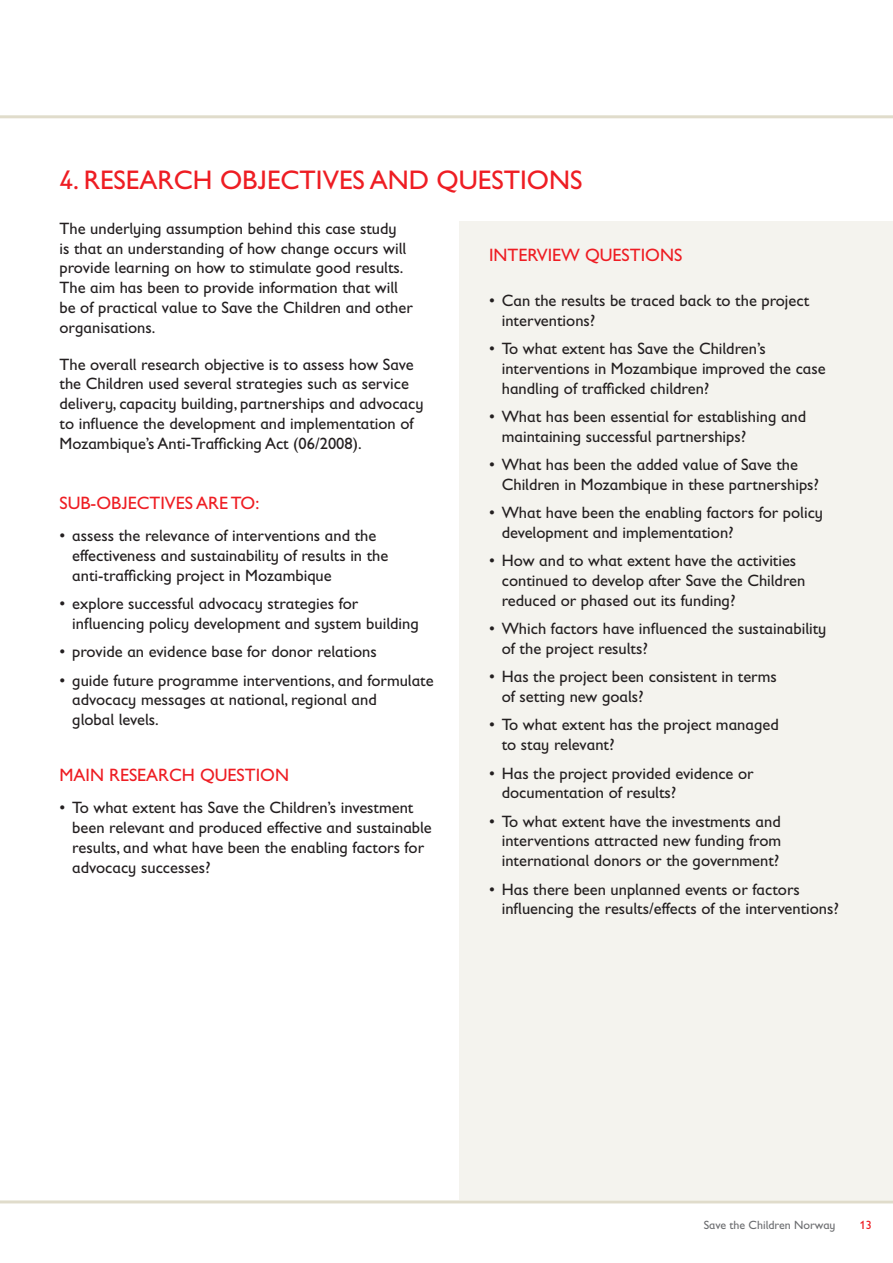
<style>
.page{position:relative;width:893px;height:1263px;background:#fff}
.page>*{position:absolute;margin:0;border:0;box-sizing:border-box;transform-origin:0 0}
.Body_Text{font:27px "Gill Sans Infant Std";color:#ee1d23}
.B_Head{font:18px "Gill Sans Infant Std";color:#ee1d23}
.Body_Text-2{font:18px "Gill Sans Infant Std";color:#ee1d23}
.Body_Text-3{font:16.5px/19.8px "Gill Sans Infant Std";color:#231f20}
.t1{font:12px "Gill Sans Infant Std";color:#6c6d70}
.t2{font:12px "Gill Sans Infant Std";color:#ee1d23}
</style>
<div class="page">
<hr style="left:0;top:115px;width:893px;height:3px;background:#e0dccb">
<hr style="left:0;top:1200px;width:893px;height:3px;background:#e0dccb">
<div style="left:459px;top:222px;width:434px;height:978px;background:#f4f3ee"></div>
<p class="Body_Text" style="left:60px;top:164px;width:524px">4. RESEARCH OBJECTIVES AND QUESTIONS</p>
<p class="Body_Text-3" style="left:60px;top:218px;width:355px">The underlying assumption behind this case study<br>is that an understanding of how change occurs will provide learning on how to stimulate good results.<br>The aim has been to provide information that will be of practical value to Save the Children and other organisations.</p>
<p class="Body_Text-3" style="left:60px;top:354px;width:366px">The overall research objective is to assess how Save the Children used several strategies such as service delivery, capacity building, partnerships and advocacy to influence the development and implementation of Mozambique’s Anti-Trafficking Act (06/2008).</p>
<p class="Body_Text-2" style="left:489px;top:244px;width:195px">INTERVIEW QUESTIONS</p>
<p class="Body_Text-3" style="left:502px;top:290px;width:309px;text-indent:-13px">• Can the results be traced back to the project interventions?</p>
<p class="Body_Text-3" style="left:502px;top:339px;width:325px;text-indent:-13px">• To what extent has Save the Children’s interventions in Mozambique improved the case handling of trafficked children?</p>
<p class="Body_Text-3" style="left:502px;top:406px;width:306px;text-indent:-13px">• What has been essential for establishing and maintaining successful partnerships?</p>
<p class="Body_Text-3" style="left:502px;top:455px;width:319px;text-indent:-13px">• What has been the added value of Save the<br>Children in Mozambique in these partnerships?</p>
<p class="Body_Text-3" style="left:502px;top:503px;width:323px;text-indent:-13px">• What have been the enabling factors for policy development and implementation?</p>
<p class="Body_Text-3" style="left:502px;top:551px;width:305px;text-indent:-13px">• How and to what extent have the activities continued to develop after Save the Children reduced or phased out its funding?</p>
<p class="Body_Text-3" style="left:502px;top:619px;width:326px;text-indent:-13px">• Which factors have influenced the sustainability of the project results?</p>
<p class="Body_Text-3" style="left:502px;top:667px;width:277px;text-indent:-13px">• Has the project been consistent in terms of setting new goals?</p>
<p class="Body_Text-3" style="left:502px;top:715px;width:279px;text-indent:-13px">• To what extent has the project managed to stay relevant?</p>
<p class="Body_Text-3" style="left:502px;top:763px;width:253px;text-indent:-13px">• Has the project provided evidence or documentation of results?</p>
<p class="Body_Text-3" style="left:502px;top:811px;width:281px;text-align:justify;text-indent:-13px">• To what extent have the investments and interventions attracted new funding from international donors or the government?</p>
<p class="Body_Text-3" style="left:502px;top:879px;width:339px;text-indent:-13px">• Has there been unplanned events or factors influencing the results/effects of the interventions?</p>
<p class="B_Head" style="left:60px;top:492px;width:201px">SUB-OBJECTIVES ARE TO:</p>
<p class="Body_Text-3" style="left:72px;top:526px;width:318px;text-indent:-13px">• assess the relevance of interventions and the effectiveness and sustainability of results in the anti-trafficking project in Mozambique</p>
<p class="Body_Text-3" style="left:72px;top:594px;width:348px;text-indent:-13px">• explore successful advocacy strategies for influencing policy development and system building</p>
<p class="Body_Text-3" style="left:60px;top:642px;width:319px">• provide an evidence base for donor relations</p>
<p class="Body_Text-3" style="left:72px;top:670px;width:363px;text-indent:-13px">• guide future programme interventions, and formulate advocacy messages at national, regional and<br>global levels.</p>
<p class="B_Head" style="left:60px;top:764px;width:231px">MAIN RESEARCH QUESTION</p>
<p class="Body_Text-3" style="left:72px;top:798px;width:361px;text-indent:-13px">• To what extent has Save the Children’s investment been relevant and produced effective and sustainable results, and what have been the enabling factors for advocacy successes?</p>
<p class="t1" style="left:704px;top:1218px;width:133px">Save the Children Norway</p>
<p class="t2" style="left:860px;top:1218px;width:13px">13</p>
</div>
